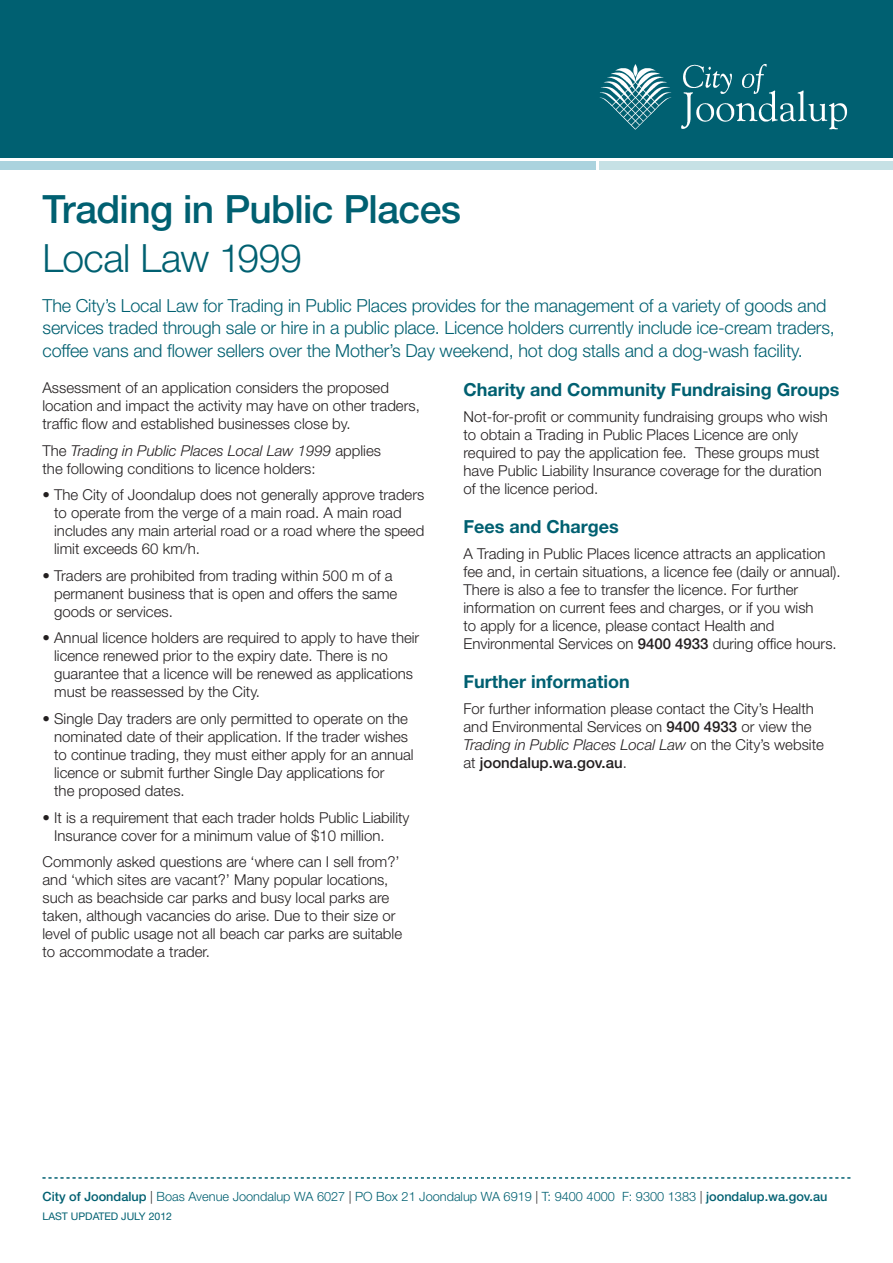
<style>
.page{position:relative;width:893px;height:1263px;background:#fff}
.page>*{position:absolute;margin:0;border:0;box-sizing:border-box;transform-origin:0 0}
.MAIN_HEAD__Top_Line{font:500 39px "Helvetica Neue";letter-spacing:-.015em;color:#006071}
.MAIN_HEAD__Bottom_Li{font:300 39px "Helvetica Neue";letter-spacing:-.015em;color:#006071}
.TEXT__Intro_Para{font:300 18px/22.5px "Helvetica Neue";letter-spacing:-.01em;color:#006071}
.TEXT__Sub_Heading_A{font:700 18px "Helvetica Neue";color:#006071}
.TEXT__Body{font:300 15px/18px "Helvetica Neue";color:#231f20}
.t1{font:300 12.75px "Helvetica Neue";color:#006071}
.t2{font:10.5px "Helvetica Neue";color:#006071}
.s1{font-style:italic}
.s2{font-weight:500}
.s3{color:#231f20}
</style>
<div class="page">
<div style="left:0;top:0;width:893px;height:157px;background:#006071"></div>
<img style="left:599px;top:64px;width:249px;height:66px">
<div style="left:0;top:162px;width:595px;height:8px;background:#abd3de"></div>
<div style="left:600px;top:162px;width:293px;height:8px;background:#c6e1e5"></div>
<svg style="left:43px;top:1177px;width:807px;height:1px"></svg>
<p class="MAIN_HEAD__Top_Line" style="left:43px;top:186px;width:420px">Trading in Public Places</p>
<p class="MAIN_HEAD__Bottom_Li" style="left:43px;top:234px;width:261px">Local Law 1999</p>
<p class="TEXT__Intro_Para" style="left:43px;top:294px;width:794px">The City’s Local Law for Trading in Public Places provides for the management of a variety of goods and services traded through sale or hire in a public place. Licence holders currently include ice-cream traders, coffee vans and flower sellers over the Mother’s Day weekend, hot dog stalls and a dog-wash facility.</p>
<p class="TEXT__Body" style="left:43px;top:379px;width:379px">Assessment of an application considers the proposed location and impact the activity may have on other traders, traffic flow and established businesses close by.</p>
<p class="TEXT__Body" style="left:43px;top:441px;width:340px">The <span class="s1">Trading in Public Places Local Law 1999</span> applies the following conditions to licence holders:</p>
<p class="TEXT__Body" style="left:54px;top:486px;width:372px;text-indent:-12px">• The City of Joondalup does not generally approve traders to operate from the verge of a main road. A main road includes any main arterial road or a road where the speed limit exceeds 60 km/h.</p>
<p class="TEXT__Body" style="left:54px;top:566px;width:345px;text-indent:-12px">• Traders are prohibited from trading within 500 m of a permanent business that is open and offers the same goods or services.</p>
<p class="TEXT__Body" style="left:54px;top:629px;width:367px;text-indent:-12px">• Annual licence holders are required to apply to have their licence renewed prior to the expiry date. There is no guarantee that a licence will be renewed as applications must be reassessed by the City.</p>
<p class="TEXT__Body" style="left:54px;top:709px;width:361px;text-indent:-12px">• Single Day traders are only permitted to operate on the nominated date of their application. If the trader wishes to continue trading, they must either apply for an annual licence or submit further Single Day applications for<br>the proposed dates.</p>
<p class="TEXT__Body" style="left:54px;top:808px;width:357px;text-indent:-12px">• It is a requirement that each trader holds Public Liability<br>Insurance cover for a minimum value of $10 million.</p>
<p class="TEXT__Body" style="left:43px;top:852px;width:361px">Commonly asked questions are ‘where can I sell from?’ and ‘which sites are vacant?’ Many popular locations, such as beachside car parks and busy local parks are taken, although vacancies do arise. Due to their size or level of public usage not all beach car parks are suitable to accommodate a trader.</p>
<p class="TEXT__Sub_Heading_A" style="left:463px;top:378px;width:377px">Charity and Community Fundraising Groups</p>
<p class="TEXT__Body" style="left:463px;top:407px;width:366px">Not-for-profit or community fundraising groups who wish to obtain a Trading in Public Places Licence are only required to pay the application fee. These groups must have Public Liability Insurance coverage for the duration of the licence period.</p>
<p class="TEXT__Sub_Heading_A" style="left:463px;top:515px;width:157px">Fees and Charges</p>
<p class="TEXT__Body" style="left:463px;top:544px;width:379px">A Trading in Public Places licence attracts an application fee and, in certain situations, a licence fee (daily or annual).<br>There is also a fee to transfer the licence. For further information on current fees and charges, or if you wish<br>to apply for a licence, please contact Health and Environmental Services on <span class="s2">9400 4933</span> during office hours.</p>
<p class="TEXT__Sub_Heading_A" style="left:463px;top:670px;width:168px">Further information</p>
<p class="TEXT__Body" style="left:463px;top:700px;width:362px">For further information please contact the City’s Health and Environmental Services on <span class="s2">9400 4933</span> or view the <span class="s1">Trading in Public Places Local Law</span> on the City’s website at <span class="s2">joondalup.wa.gov.au</span>.</p>
<p class="t1" style="left:43px;top:1188px;width:786px"><span class="s2">City of Joondalup</span> <span class="s3">|</span> Boas Avenue Joondalup WA 6027 <span class="s3">|</span> PO Box 21 Joondalup WA 6919 <span class="s3">|</span> T: 9400 4000 F: 9300 1383 <span class="s3">|</span> <span class="s2">joondalup.wa.gov.au</span></p>
<p class="t2" style="left:43px;top:1210px;width:131px">LAST UPDATED JULY 2012</p>
</div>
